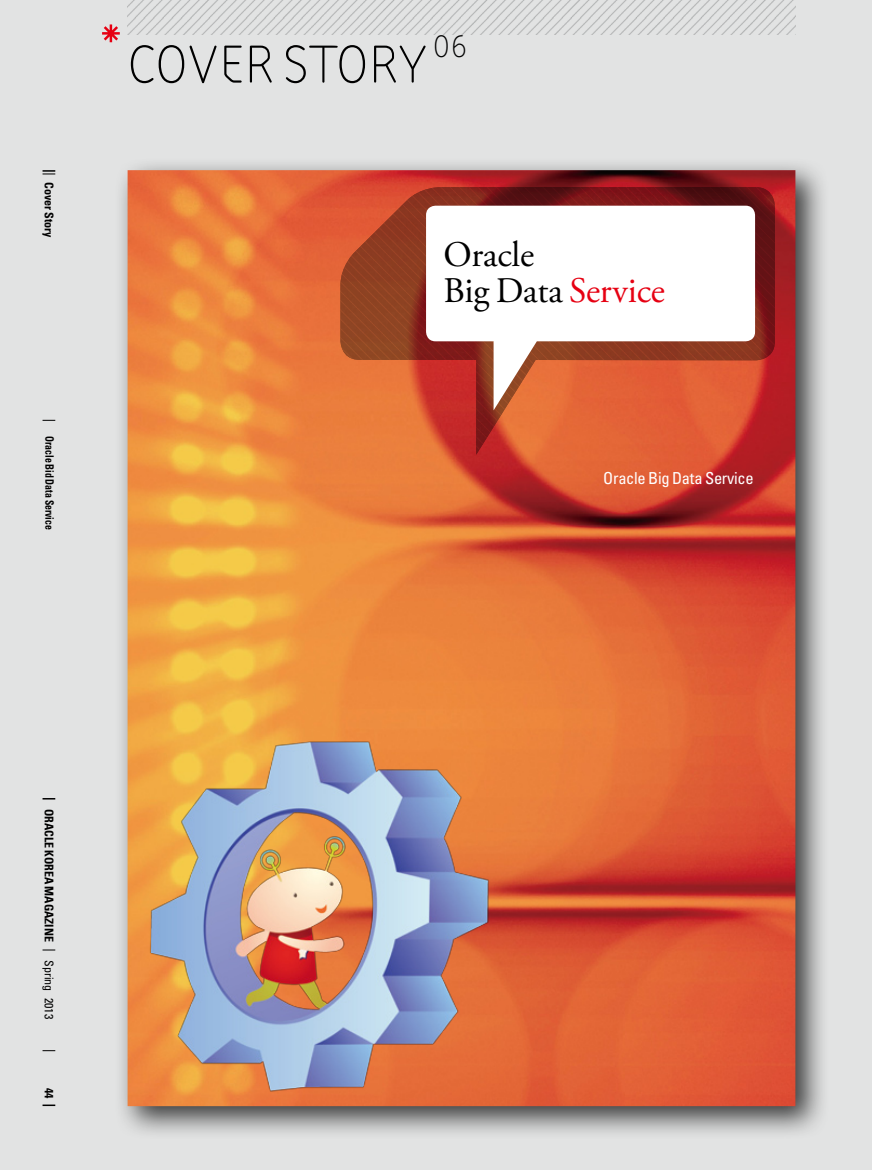
<style>
.page{position:relative;width:872px;height:1170px;background:#fff}
.page>*{position:absolute;margin:0;border:0;box-sizing:border-box;transform-origin:0 0}
.t1{font:54px "FS Sophie";color:#000}
.t2{font:36px/36px "Adobe Garamond Pro";letter-spacing:-.005em;color:#000}
.t3{font:31.5px "FS Sophie";color:#000}
.t4{font:condensed 16.5px "Univers";letter-spacing:-.02em;color:#fff}
.t5{font:700 condensed 12px "Univers";color:#000}
.t6{font:condensed 12px "Univers";color:#000}
.t7{font:700 condensed 11.55px "Univers";color:#000;scale:.84 1}
.s1{color:#e60012}
</style>
<div class="page">
<div style="left:0;top:0;width:872px;height:1169px;background:#e2e3e3"></div>
<div style="left:113px;top:156px;width:724px;height:993px;background:#000;opacity:.75"></div>
<img style="left:128px;top:170px;width:667px;height:936px">
<svg style="left:102px;top:24px;width:18px;height:18px"></svg>
<svg style="left:43px;top:1050px;width:12px;height:1px"></svg>
<svg style="left:43px;top:1104px;width:12px;height:1px"></svg>
<svg style="left:43px;top:949px;width:12px;height:1px"></svg>
<svg style="left:43px;top:420px;width:12px;height:1px"></svg>
<svg style="left:43px;top:798px;width:12px;height:1px"></svg>
<svg style="left:43px;top:170px;width:12px;height:5px"></svg>
<img style="left:128px;top:0;width:667px;height:34px">
<img style="left:128px;top:700px;width:420px;height:410px">
<img style="left:340px;top:187px;width:435px;height:267px">
<svg style="left:426px;top:206px;width:329px;height:204px;background:#ecc7bd"></svg>
<p class="t5" style="left:57px;top:182px;width:57px;rotate:90deg">Cover Story</p>
<p class="t7" style="left:57px;top:436px;width:113px;rotate:90deg">Oracle Bid Data Service</p>
<h1 class="t1" style="left:128px;top:30px;width:301px">COVER STORY</h1>
<h3 class="t3" style="left:433px;top:26px;width:36px">06</h3>
<h2 class="t2" style="left:443px;top:238px;width:223px">Oracle<br>Big Data <span class="s1">Service</span></h2>
<h3 class="t4" style="left:603px;top:467px;width:152px">Oracle Big Data Service</h3>
<p class="t5" style="left:57px;top:808px;width:134px;rotate:90deg">ORACLE KOREA MAGAZINE</p>
<p class="t6" style="left:57px;top:959px;width:61px;rotate:90deg">Spring 2013</p>
<p class="t5" style="left:57px;top:1087px;width:12px;rotate:90deg">44</p>
</div>
